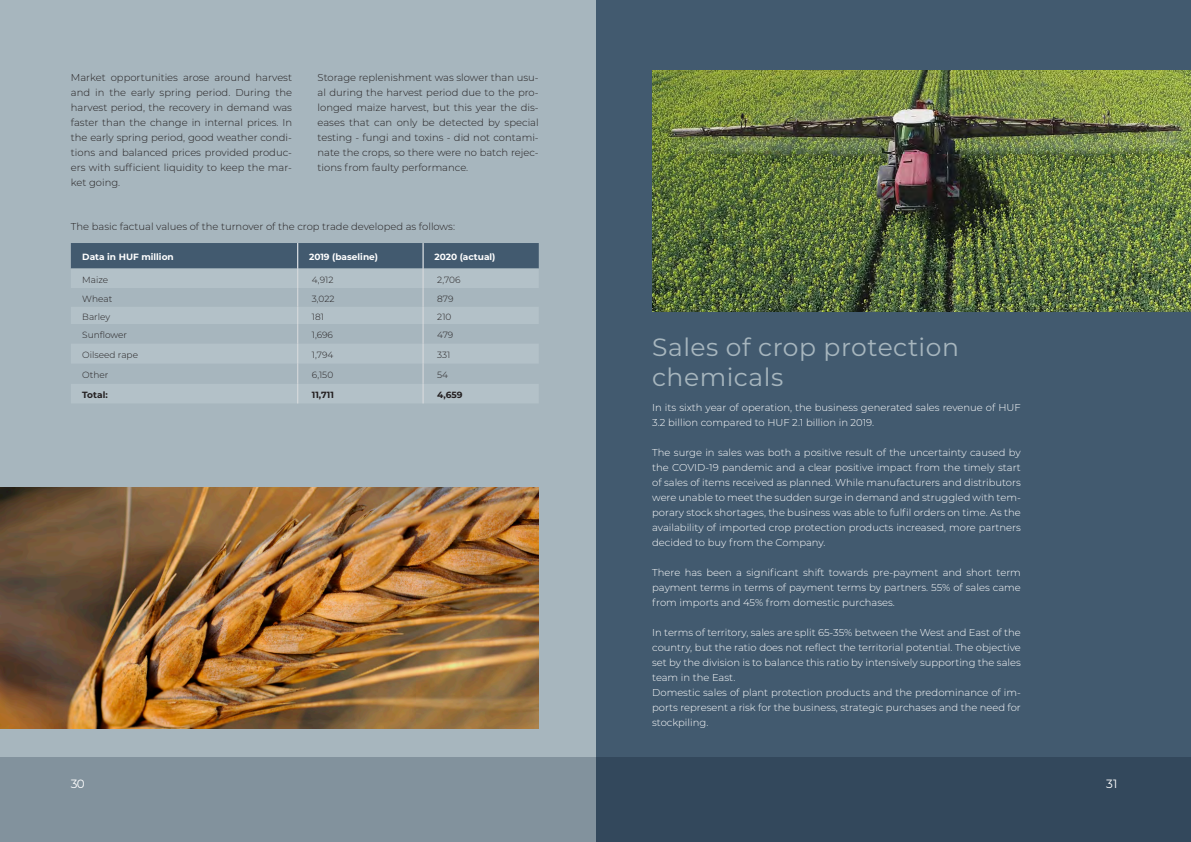
<style>
.page{position:relative;width:1191px;height:842px;background:#fff}
.page>*{position:absolute;margin:0;border:0;box-sizing:border-box;transform-origin:0 0}
.t1{font:25px/30px "Montserrat";letter-spacing:.02em;color:#a7b6be}
.t2{font:12px "Montserrat";color:#fff}
.t3{font:300 10px/15px "Montserrat";color:#fff}
.t4{font:300 10px/15px "Montserrat";color:#231f20;text-align:justify}
.t5{font:300 9px "Montserrat";color:#231f20}
.t6{font:700 9px "Montserrat";color:#fff}
.t7{font:700 9px "Montserrat";color:#231f20}
</style>
<div class="page">
<div style="left:595px;top:0;width:596px;height:842px;background:#425a6f"></div>
<div style="left:0;top:0;width:595px;height:842px;background:#a7b6be"></div>
<svg style="left:0;top:757px;width:1191px;height:85px;background:#5a6d7c"></svg>
<img style="left:0;top:488px;width:539px;height:241px">
<svg style="left:71px;top:243px;width:468px;height:160px"></svg>
<img style="left:652px;top:71px;width:539px;height:241px">
<p class="t4" style="left:71px;top:69px;width:223px">Market opportunities arose around harvest and in the early spring period. During the harvest period, the recovery in demand was faster than the change in internal prices. In the early spring period, good weather condi&shy;tions and balanced prices provided produc&shy;ers with sufficient liquidity to keep the mar&shy;ket going.</p>
<p class="t4" style="left:317px;top:69px;width:223px">Storage replenishment was slower than usu&shy;al during the harvest period due to the pro&shy;longed maize harvest, but this year the dis&shy;eases that can only be detected by special testing - fungi and toxins - did not contami&shy;nate the crops, so there were no batch rejec&shy;tions from faulty performance.</p>
<p class="t4" style="left:71px;top:218px;width:385px">The basic factual values of the turnover of the crop trade developed as follows:</p>
<p class="t6" style="left:82px;top:250px;width:93px">Data in HUF million</p>
<p class="t6" style="left:309px;top:250px;width:71px">2019 (baseline)</p>
<p class="t6" style="left:434px;top:250px;width:63px">2020 (actual)</p>
<p class="t5" style="left:82px;top:273px;width:28px">Maize</p>
<p class="t5" style="left:312px;top:273px;width:23px">4,912</p>
<p class="t5" style="left:437px;top:273px;width:25px">2,706</p>
<p class="t5" style="left:82px;top:292px;width:32px">Wheat</p>
<p class="t5" style="left:312px;top:292px;width:24px">3,022</p>
<p class="t5" style="left:437px;top:292px;width:18px">879</p>
<p class="t5" style="left:82px;top:310px;width:29px">Barley</p>
<p class="t5" style="left:312px;top:310px;width:14px">181</p>
<p class="t5" style="left:437px;top:310px;width:16px">210</p>
<p class="t5" style="left:82px;top:329px;width:46px">Sunflower</p>
<p class="t5" style="left:312px;top:329px;width:23px">1,696</p>
<p class="t5" style="left:437px;top:329px;width:18px">479</p>
<p class="t5" style="left:82px;top:349px;width:57px">Oilseed rape</p>
<p class="t5" style="left:312px;top:349px;width:23px">1,794</p>
<p class="t5" style="left:437px;top:349px;width:15px">331</p>
<p class="t5" style="left:82px;top:369px;width:28px">Other</p>
<p class="t5" style="left:312px;top:369px;width:23px">6,150</p>
<p class="t5" style="left:437px;top:369px;width:12px">54</p>
<p class="t7" style="left:82px;top:388px;width:27px">Total:</p>
<p class="t7" style="left:312px;top:388px;width:23px">11,711</p>
<p class="t7" style="left:437px;top:388px;width:27px">4,659</p>
<h1 class="t1" style="left:652px;top:331px;width:308px">Sales of crop protection chemicals</h1>
<p class="t3" style="left:652px;top:399px;width:370px">In its sixth year of operation, the business generated sales revenue of HUF<br>3.2 billion compared to HUF 2.1 billion in 2019.</p>
<p class="t3" style="left:652px;top:444px;width:370px;text-align:justify">The surge in sales was both a positive result of the uncertainty caused by the COVID-19 pandemic and a clear positive impact from the timely start of sales of items received as planned. While manufacturers and distributors were unable to meet the sudden surge in demand and struggled with tem&shy;porary stock shortages, the business was able to fulfil orders on time. As the availability of imported crop protection products increased, more partners decided to buy from the Company.</p>
<p class="t3" style="left:652px;top:564px;width:370px;text-align:justify">There has been a significant shift towards pre-payment and short term payment terms in terms of payment terms by partners. 55% of sales came from imports and 45% from domestic purchases.</p>
<p class="t3" style="left:652px;top:624px;width:370px">In terms of territory, sales are split 65-35% between the West and East of the country, but the ratio does not reflect the territorial potential. The objective set by the division is to balance this ratio by intensively supporting the sales team in the East.<br>Domestic sales of plant protection products and the predominance of im&shy;ports represent a risk for the business, strategic purchases and the need for stockpiling.</p>
<p class="t2" style="left:71px;top:775px;width:15px">30</p>
<p class="t2" style="left:1106px;top:775px;width:13px">31</p>
</div>
